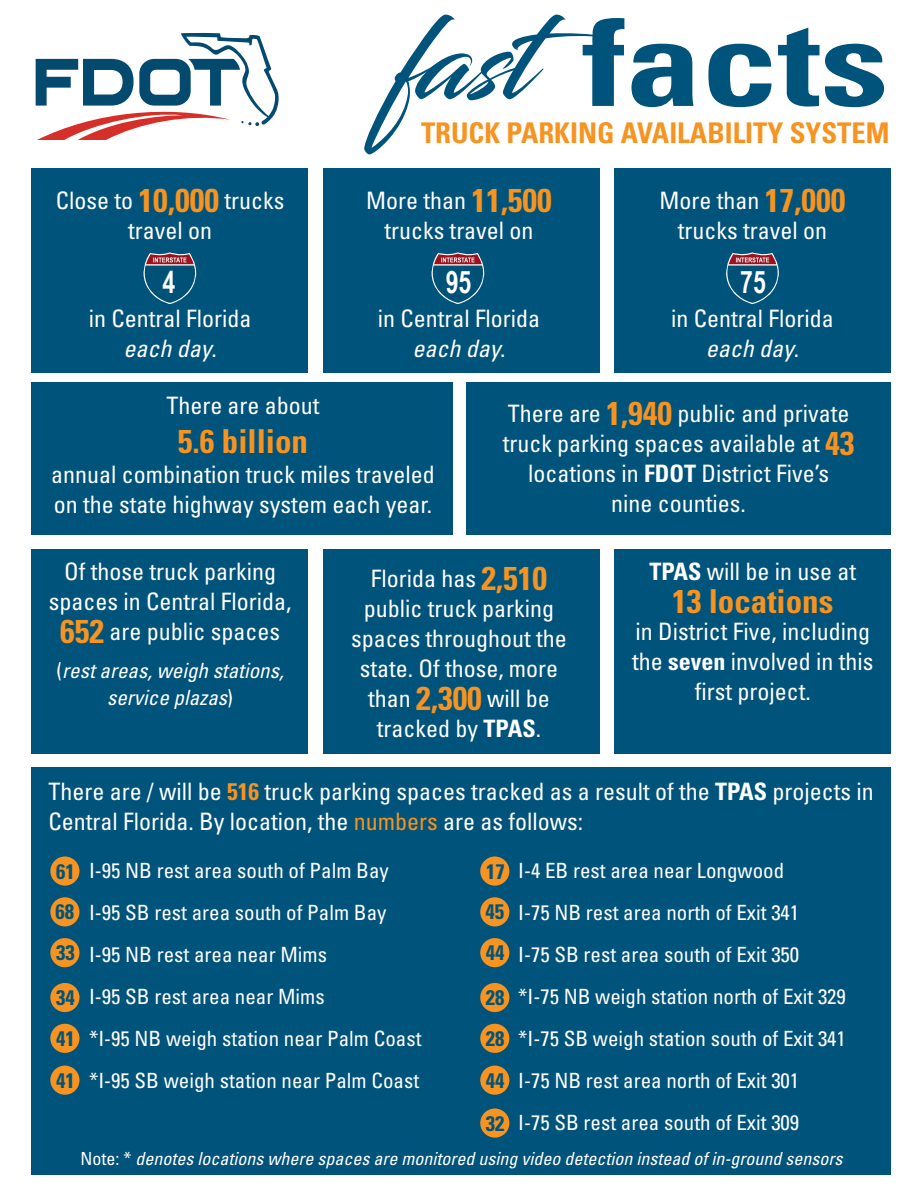
<style>
.page{position:relative;width:918px;height:1188px;background:#fff}
.page>*{position:absolute;margin:0;border:0;box-sizing:border-box;transform-origin:0 0}
.t1{font:700 condensed 120.9px "Univers";color:#00537a;scale:1.27 1}
.t2{font:700 condensed 33px "Univers";color:#f79320}
.t3{font:700 31.05px "Arial Narrow";color:#fff;scale:.91 1}
.t4{font:700 condensed 28.5px "Univers";color:#f79320}
.t5{font:condensed 24px/30px "Univers";color:#fff;text-align:center}
.t6{font:condensed 21px "Univers";color:#fff}
.t7{font:italic condensed 21px/27px "Univers";color:#fff;text-align:center}
.t8{font:700 condensed 21px "Univers";color:#00537a}
.t9{font:italic condensed 18px "Univers";color:#fff}
.s1{font-weight:700;font-size:33px;color:#f79320}
.s2{font-family:"Blacksword";font-weight:400;font-stretch:normal;font-size:114px}
.s3{font-style:italic}
.s4{font-weight:700}
.s5{font-style:normal}
.s6{font-weight:700;color:#f79320}
.s7{color:#f79320}
</style>
<div class="page">
<div style="left:32px;top:168px;width:276px;height:204px;background:#00537a"></div>
<div style="left:32px;top:550px;width:276px;height:204px;background:#00537a"></div>
<div style="left:323px;top:168px;width:277px;height:204px;background:#00537a"></div>
<div style="left:323px;top:550px;width:277px;height:204px;background:#00537a"></div>
<div style="left:615px;top:168px;width:276px;height:204px;background:#00537a"></div>
<div style="left:615px;top:550px;width:276px;height:204px;background:#00537a"></div>
<div style="left:32px;top:383px;width:421px;height:152px;background:#00537a"></div>
<div style="left:466px;top:383px;width:425px;height:152px;background:#00537a"></div>
<div style="left:32px;top:767px;width:859px;height:407px;background:#00537a"></div>
<svg style="left:36px;top:33px;width:243px;height:107px"></svg>
<svg style="left:431px;top:252px;width:54px;height:52px"></svg>
<svg style="left:143px;top:252px;width:54px;height:52px"></svg>
<svg style="left:726px;top:252px;width:53px;height:52px"></svg>
<div style="left:50px;top:857px;width:29px;height:29px;background:#f79320;border-radius:50%"></div>
<div style="left:480px;top:857px;width:29px;height:29px;background:#f79320;border-radius:50%"></div>
<div style="left:50px;top:897px;width:29px;height:29px;background:#f79320;border-radius:50%"></div>
<div style="left:480px;top:897px;width:29px;height:29px;background:#f79320;border-radius:50%"></div>
<div style="left:50px;top:938px;width:29px;height:29px;background:#f79320;border-radius:50%"></div>
<div style="left:480px;top:938px;width:29px;height:29px;background:#f79320;border-radius:50%"></div>
<div style="left:50px;top:983px;width:29px;height:29px;background:#f79320;border-radius:50%"></div>
<div style="left:480px;top:983px;width:29px;height:29px;background:#f79320;border-radius:50%"></div>
<div style="left:50px;top:1024px;width:29px;height:29px;background:#f79320;border-radius:50%"></div>
<div style="left:480px;top:1024px;width:29px;height:29px;background:#f79320;border-radius:50%"></div>
<div style="left:50px;top:1066px;width:29px;height:29px;background:#f79320;border-radius:50%"></div>
<div style="left:480px;top:1066px;width:29px;height:29px;background:#f79320;border-radius:50%"></div>
<div style="left:480px;top:1108px;width:29px;height:30px;background:#f79320;border-radius:50%"></div>
<p class="t5" style="left:56px;top:185px;width:230px">Close to <span class="s1">10,000</span> trucks travel on</p>
<p class="t1" style="left:393px;top:-11px;width:392px"><span class="s2">fast</span>facts</p>
<p class="t4" style="left:421px;top:116px;width:470px">TRUCK PARKING AVAILABILITY SYSTEM</p>
<p class="t5" style="left:366px;top:185px;width:187px">More than <span class="s1">11,500 </span>trucks travel on</p>
<p class="t5" style="left:660px;top:185px;width:187px">More than <span class="s1">17,000 </span>trucks travel on</p>
<p class="t3" style="left:163px;top:258px;width:16px">4</p>
<p class="t3" style="left:446px;top:258px;width:30px">95</p>
<p class="t3" style="left:740px;top:258px;width:30px">75</p>
<p class="t5" style="left:89px;top:303px;width:164px">in Central Florida <span class="s3">each day</span>.</p>
<p class="t5" style="left:378px;top:303px;width:164px">in Central Florida <span class="s3">each day</span>.</p>
<p class="t5" style="left:671px;top:303px;width:164px">in Central Florida <span class="s3">each day</span>.</p>
<p class="t5" style="left:166px;top:390px;width:155px">There are about</p>
<p class="t2" style="left:178px;top:421px;width:132px">5.6 billion</p>
<p class="t5" style="left:51px;top:459px;width:385px;text-align:left">annual combination truck miles traveled on the state highway system each year.</p>
<p class="t5" style="left:503px;top:397px;width:353px">There are <span class="s1">1,940</span> public and private truck parking spaces available at <span class="s1">43 </span>locations in <span class="s4">FDOT</span> District Five’s<br>nine counties.</p>
<p class="t5" style="left:49px;top:556px;width:244px">Of those truck parking spaces in Central Florida,<br><span class="s1">652</span> are public spaces</p>
<p class="t7" style="left:56px;top:656px;width:229px"><span class="s5">(</span>rest areas, weigh stations, service plazas<span class="s5">)</span></p>
<p class="t5" style="left:351px;top:563px;width:217px">Florida has <span class="s1">2,510 </span>public truck parking spaces throughout the state. Of those, more than <span class="s1">2,300</span> will be tracked by <span class="s4">TPAS</span>.</p>
<p class="t5" style="left:649px;top:556px;width:208px"><span class="s4">TPAS</span> will be in use at</p>
<p class="t2" style="left:672px;top:581px;width:163px">13 locations</p>
<p class="t5" style="left:632px;top:616px;width:243px">in District Five, including the <span class="s4">seven</span> involved in this first project.</p>
<p class="t5" style="left:49px;top:776px;width:827px;text-align:left">There are / will be <span class="s6">516</span> truck parking spaces tracked as a result of the <span class="s4">TPAS</span> projects in<br>Central Florida. By location, the <span class="s7">numbers</span> are as follows:</p>
<p class="t6" style="left:89px;top:857px;width:301px">I-95 NB rest area south of Palm Bay</p>
<p class="t6" style="left:89px;top:899px;width:299px">I-95 SB rest area south of Palm Bay</p>
<p class="t6" style="left:89px;top:941px;width:239px">I-95 NB rest area near Mims</p>
<p class="t6" style="left:89px;top:983px;width:237px">I-95 SB rest area near Mims</p>
<p class="t6" style="left:89px;top:1025px;width:334px">*I-95 NB weigh station near Palm Coast</p>
<p class="t6" style="left:89px;top:1067px;width:332px">*I-95 SB weigh station near Palm Coast</p>
<p class="t8" style="left:56px;top:859px;width:20px">61</p>
<p class="t8" style="left:486px;top:859px;width:20px">17</p>
<p class="t8" style="left:56px;top:899px;width:20px">68</p>
<p class="t8" style="left:486px;top:899px;width:20px">45</p>
<p class="t8" style="left:56px;top:940px;width:20px">33</p>
<p class="t8" style="left:486px;top:940px;width:20px">44</p>
<p class="t8" style="left:56px;top:985px;width:20px">34</p>
<p class="t8" style="left:486px;top:985px;width:20px">28</p>
<p class="t8" style="left:56px;top:1025px;width:20px">41</p>
<p class="t8" style="left:486px;top:1025px;width:20px">28</p>
<p class="t8" style="left:56px;top:1067px;width:20px">41</p>
<p class="t8" style="left:486px;top:1067px;width:20px">44</p>
<p class="t8" style="left:486px;top:1110px;width:20px">32</p>
<p class="t6" style="left:518px;top:857px;width:267px">I-4 EB rest area near Longwood</p>
<p class="t6" style="left:518px;top:899px;width:283px">I-75 NB rest area north of Exit 341</p>
<p class="t6" style="left:518px;top:941px;width:283px">I-75 SB rest area south of Exit 350</p>
<p class="t6" style="left:518px;top:983px;width:329px">*I-75 NB weigh station north of Exit 329</p>
<p class="t6" style="left:518px;top:1025px;width:329px">*I-75 SB weigh station south of Exit 341</p>
<p class="t6" style="left:518px;top:1067px;width:283px">I-75 NB rest area north of Exit 301</p>
<p class="t6" style="left:518px;top:1109px;width:283px">I-75 SB rest area south of Exit 309</p>
<p class="t9" style="left:81px;top:1147px;width:763px"><span class="s5">Note: *</span> denotes locations where spaces are monitored using video detection instead of in-ground sensors</p>
</div>
